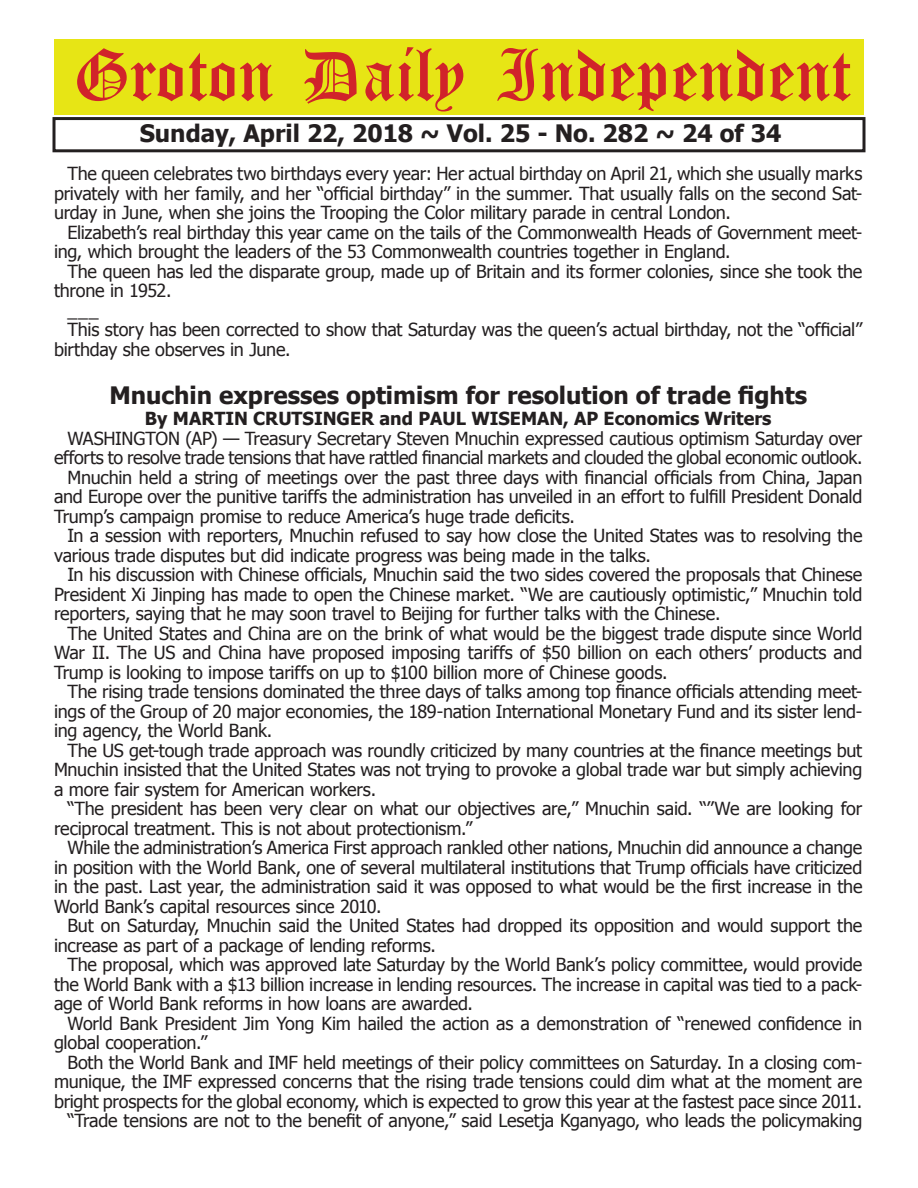
<style>
.page{position:relative;width:918px;height:1188px;background:#fff}
.page>*{position:absolute;margin:0;border:0;box-sizing:border-box;transform-origin:0 0}
.t1{font:54px "Old English Five";color:#d1232a}
.t2{font:700 24px "Tahoma";color:#231f20}
.t3{font:18px/19.5px "Tahoma";letter-spacing:-.015em;color:#231f20;text-align:justify}
.t4{font:700 18px "Tahoma";color:#231f20}
</style>
<div class="page">
<div style="left:52px;top:117px;width:814px;height:35px;border:3px solid #231f20"></div>
<div style="left:54px;top:40px;width:810px;height:75px;background:#e7e515"></div>
<h1 class="t1" style="left:73px;top:50px;width:779px">Groton Daily Independent</h1>
<h2 class="t2" style="left:140px;top:116px;width:643px">Sunday, April 22, 2018 ~ Vol. 25 - No. 282 ~ 24 of 34</h2>
<p class="t3" style="left:54px;top:163px;width:810px;text-indent:14px">The queen celebrates two birthdays every year: Her actual birthday on April 21, which she usually marks privately with her family, and her “official birthday” in the summer. That usually falls on the second Sat&shy;urday in June, when she joins the Trooping the Color military parade in central London.</p>
<p class="t3" style="left:54px;top:221px;width:810px;text-indent:14px">Elizabeth’s real birthday this year came on the tails of the Commonwealth Heads of Government meet&shy;ing, which brought the leaders of the 53 Commonwealth countries together in England.</p>
<p class="t3" style="left:68px;top:260px;width:796px">The queen has led the disparate group, made up of Britain and its former colonies, since she took the</p>
<p class="t3" style="left:54px;top:280px;width:119px">throne in 1952.</p>
<p class="t3" style="left:68px;top:299px;width:33px">___</p>
<p class="t3" style="left:68px;top:319px;width:796px">This story has been corrected to show that Saturday was the queen’s actual birthday, not the “official”</p>
<p class="t3" style="left:54px;top:338px;width:238px">birthday she observes in June.</p>
<h2 class="t2" style="left:109px;top:378px;width:699px">Mnuchin expresses optimism for resolution of trade fights</h2>
<p class="t4" style="left:145px;top:406px;width:628px">By MARTIN CRUTSINGER and PAUL WISEMAN, AP Economics Writers</p>
<p class="t3" style="left:68px;top:428px;width:796px">WASHINGTON (AP) — Treasury Secretary Steven Mnuchin expressed cautious optimism Saturday over</p>
<p class="t3" style="left:54px;top:447px;width:810px">efforts to resolve trade tensions that have rattled financial markets and clouded the global economic outlook.</p>
<p class="t3" style="left:68px;top:467px;width:796px">Mnuchin held a string of meetings over the past three days with financial officials from China, Japan</p>
<p class="t3" style="left:54px;top:486px;width:810px">and Europe over the punitive tariffs the administration has unveiled in an effort to fulfill President Donald</p>
<p class="t3" style="left:54px;top:506px;width:522px">Trump’s campaign promise to reduce America’s huge trade deficits.</p>
<p class="t3" style="left:68px;top:525px;width:797px">In a session with reporters, Mnuchin refused to say how close the United States was to resolving the</p>
<p class="t3" style="left:54px;top:545px;width:599px">various trade disputes but did indicate progress was being made in the talks.</p>
<p class="t3" style="left:68px;top:564px;width:796px">In his discussion with Chinese officials, Mnuchin said the two sides covered the proposals that Chinese</p>
<p class="t3" style="left:54px;top:584px;width:810px">President Xi Jinping has made to open the Chinese market. “We are cautiously optimistic,” Mnuchin told</p>
<p class="t3" style="left:54px;top:603px;width:668px">reporters, saying that he may soon travel to Beijing for further talks with the Chinese.</p>
<p class="t3" style="left:68px;top:623px;width:796px">The United States and China are on the brink of what would be the biggest trade dispute since World</p>
<p class="t3" style="left:54px;top:642px;width:810px">War II. The US and China have proposed imposing tariffs of $50 billion on each others’ products and</p>
<p class="t3" style="left:54px;top:662px;width:615px">Trump is looking to impose tariffs on up to $100 billion more of Chinese goods.</p>
<p class="t3" style="left:68px;top:681px;width:796px">The rising trade tensions dominated the three days of talks among top finance officials attending meet-</p>
<p class="t3" style="left:54px;top:701px;width:810px">ings of the Group of 20 major economies, the 189-nation International Monetary Fund and its sister lend-</p>
<p class="t3" style="left:54px;top:720px;width:220px">ing agency, the World Bank.</p>
<p class="t3" style="left:68px;top:740px;width:796px">The US get-tough trade approach was roundly criticized by many countries at the finance meetings but</p>
<p class="t3" style="left:54px;top:759px;width:810px">Mnuchin insisted that the United States was not trying to provoke a global trade war but simply achieving</p>
<p class="t3" style="left:54px;top:779px;width:324px">a more fair system for American workers.</p>
<p class="t3" style="left:68px;top:798px;width:796px">“The president has been very clear on what our objectives are,” Mnuchin said. “’’We are looking for</p>
<p class="t3" style="left:54px;top:818px;width:420px">reciprocal treatment. This is not about protectionism.”</p>
<p class="t3" style="left:68px;top:837px;width:796px">While the administration’s America First approach rankled other nations, Mnuchin did announce a change</p>
<p class="t3" style="left:54px;top:857px;width:810px">in position with the World Bank, one of several multilateral institutions that Trump officials have criticized</p>
<p class="t3" style="left:54px;top:876px;width:810px">in the past. Last year, the administration said it was opposed to what would be the first increase in the</p>
<p class="t3" style="left:54px;top:896px;width:329px">World Bank’s capital resources since 2010.</p>
<p class="t3" style="left:68px;top:915px;width:796px">But on Saturday, Mnuchin said the United States had dropped its opposition and would support the</p>
<p class="t3" style="left:54px;top:935px;width:383px">increase as part of a package of lending reforms.</p>
<p class="t3" style="left:68px;top:954px;width:796px">The proposal, which was approved late Saturday by the World Bank’s policy committee, would provide</p>
<p class="t3" style="left:54px;top:974px;width:810px">the World Bank with a $13 billion increase in lending resources. The increase in capital was tied to a pack-</p>
<p class="t3" style="left:54px;top:993px;width:421px">age of World Bank reforms in how loans are awarded.</p>
<p class="t3" style="left:68px;top:1013px;width:796px">World Bank President Jim Yong Kim hailed the action as a demonstration of “renewed confidence in</p>
<p class="t3" style="left:54px;top:1032px;width:155px">global cooperation.”</p>
<p class="t3" style="left:68px;top:1052px;width:796px">Both the World Bank and IMF held meetings of their policy committees on Saturday. In a closing com-</p>
<p class="t3" style="left:54px;top:1071px;width:810px">munique, the IMF expressed concerns that the rising trade tensions could dim what at the moment are</p>
<p class="t3" style="left:54px;top:1091px;width:810px">bright prospects for the global economy, which is expected to grow this year at the fastest pace since 2011.</p>
<p class="t3" style="left:68px;top:1110px;width:796px">“Trade tensions are not to the benefit of anyone,” said Lesetja Kganyago, who leads the policymaking</p>
</div>
